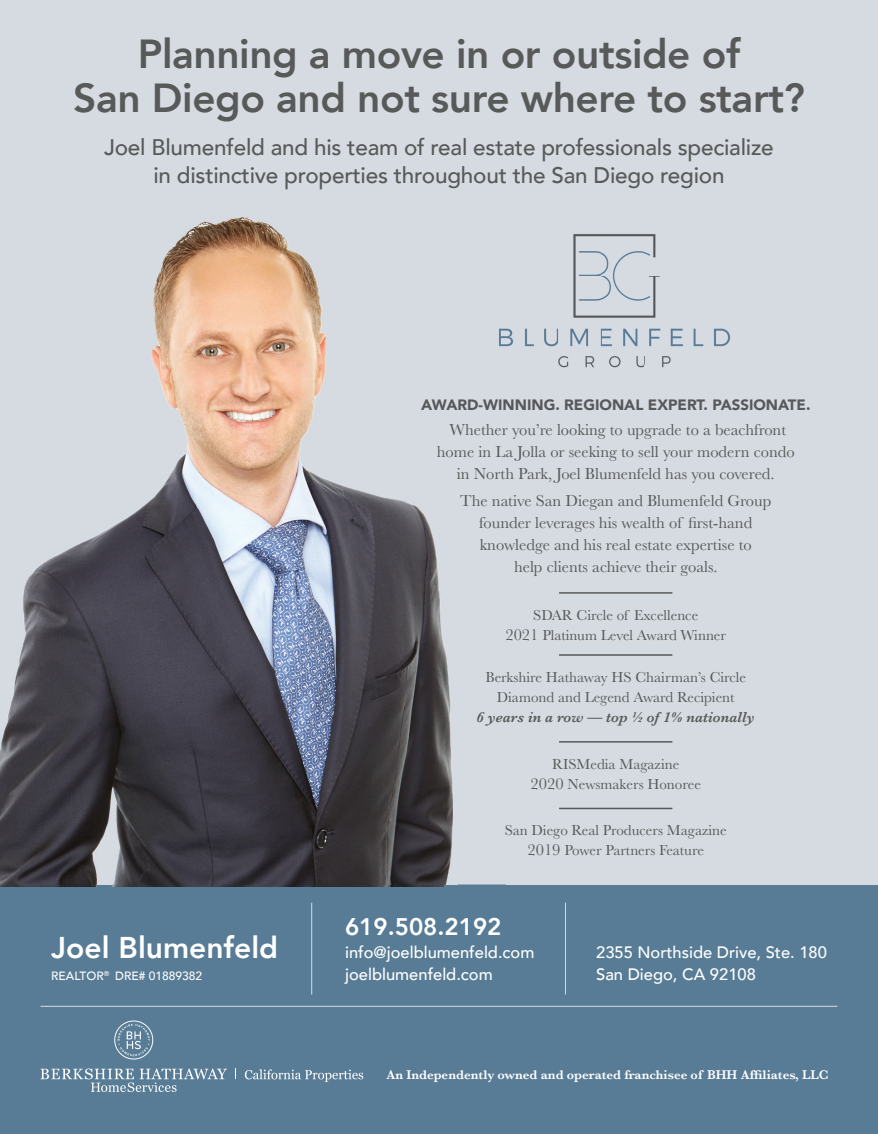
<style>
.page{position:relative;width:878px;height:1134px;background:#587c96}
.page>*{position:absolute;margin:0;border:0;box-sizing:border-box;transform-origin:0 0}
.t1{font:800 40.5px/45px "Avenir";letter-spacing:-.01em;color:#575a59;text-align:center}
.t2{font:800 30px "Avenir";color:#fff}
.t3{font:800 24px "Avenir";color:#fff}
.t4{font:500 22.5px/28.5px "Avenir";letter-spacing:-.01em;color:#575a59;text-align:center}
.t5{font:16.5px/21.8px "Baskerville";color:#575a59;text-align:center}
.t6{font:500 16.5px/22.5px "Avenir";color:#fff}
.t7{font:15px/20.2px "Baskerville";color:#575a59;text-align:center}
.t8{font:900 15px "Avenir";color:#57585a}
.t9{font:italic 600 15px "Baskerville";color:#575a59}
.t10{font:600 13.2px "Baskerville";color:#fff}
.t11{font:500 12px "Avenir";color:#fff}
.s1{font-size:16.5px}
</style>
<div class="page">
<div style="left:0;top:0;width:878px;height:885px;background:#d6dbe2"></div>
<img style="left:0;top:885px;width:445px;height:1px">
<img style="left:0;top:217px;width:453px;height:668px">
<svg style="left:40px;top:1021px;width:187px;height:71px"></svg>
<svg style="left:245px;top:1069px;width:118px;height:13px"></svg>
<hr style="left:311px;top:903px;width:1px;height:91px;background:#d6dbe2">
<hr style="left:565px;top:903px;width:1px;height:91px;background:#d6dbe2">
<hr style="left:40px;top:1006px;width:797px;height:1px;background:#d6dbe2">
<hr style="left:559px;top:592px;width:113px;height:2px;background:#57585a">
<hr style="left:559px;top:654px;width:113px;height:2px;background:#57585a">
<hr style="left:559px;top:741px;width:113px;height:2px;background:#57585a">
<hr style="left:559px;top:808px;width:113px;height:1px;background:#57585a">
<img style="left:499px;top:234px;width:231px;height:134px">
<h1 class="t1" style="left:73px;top:31px;width:733px">Planning a move in or outside of<br>San Diego and not sure where to start?</h1>
<h3 class="t4" style="left:104px;top:131px;width:671px">Joel Blumenfeld and his team of real estate professionals specialize in distinctive properties throughout the San Diego region</h3>
<p class="t8" style="left:421px;top:392px;width:391px">AWARD-WINNING. REGIONAL EXPERT. PASSIONATE.</p>
<h2 class="t2" style="left:51px;top:924px;width:228px">Joel Blumenfeld</h2>
<p class="t11" style="left:51px;top:966px;width:60px">REALTOR<sup>®</sup></p>
<p class="t11" style="left:115px;top:966px;width:88px">DRE# 01889382</p>
<p class="t5" style="left:437px;top:419px;width:359px">Whether you’re looking to upgrade to a beachfront home in La Jolla or seeking to sell your modern condo in North Park, Joel Blumenfeld has you covered.</p>
<p class="t5" style="left:460px;top:490px;width:312px">The native San Diegan and Blumenfeld Group founder leverages his wealth of first-hand knowledge and his real estate expertise to<br>help clients achieve their goals.</p>
<p class="t7" style="left:505px;top:605px;width:222px">SDAR Circle of Excellence<br><span class="s1">2021</span> Platinum Level Award Winner</p>
<p class="t7" style="left:485px;top:667px;width:262px">Berkshire Hathaway HS Chairman’s Circle<br>Diamond and Legend Award Recipient</p>
<p class="t9" style="left:476px;top:707px;width:280px">6 years in a row — top ½ of 1% nationally</p>
<p class="t7" style="left:530px;top:754px;width:172px">RISMedia Magazine<br><span class="s1">2020</span> Newsmakers Honoree</p>
<p class="t7" style="left:504px;top:820px;width:223px">San Diego Real Producers Magazine<br><span class="s1">2019</span> Power Partners Feature</p>
<h3 class="t3" style="left:345px;top:908px;width:158px">619.508.2192</h3>
<p class="t6" style="left:345px;top:940px;width:191px">info@joelblumenfeld.com joelblumenfeld.com</p>
<p class="t6" style="left:596px;top:940px;width:232px">2355 Northside Drive, Ste. 180<br>San Diego, CA 92108</p>
<p class="t10" style="left:386px;top:1065px;width:443px">An Independently owned and operated franchisee of BHH Affiliates, LLC</p>
</div>
